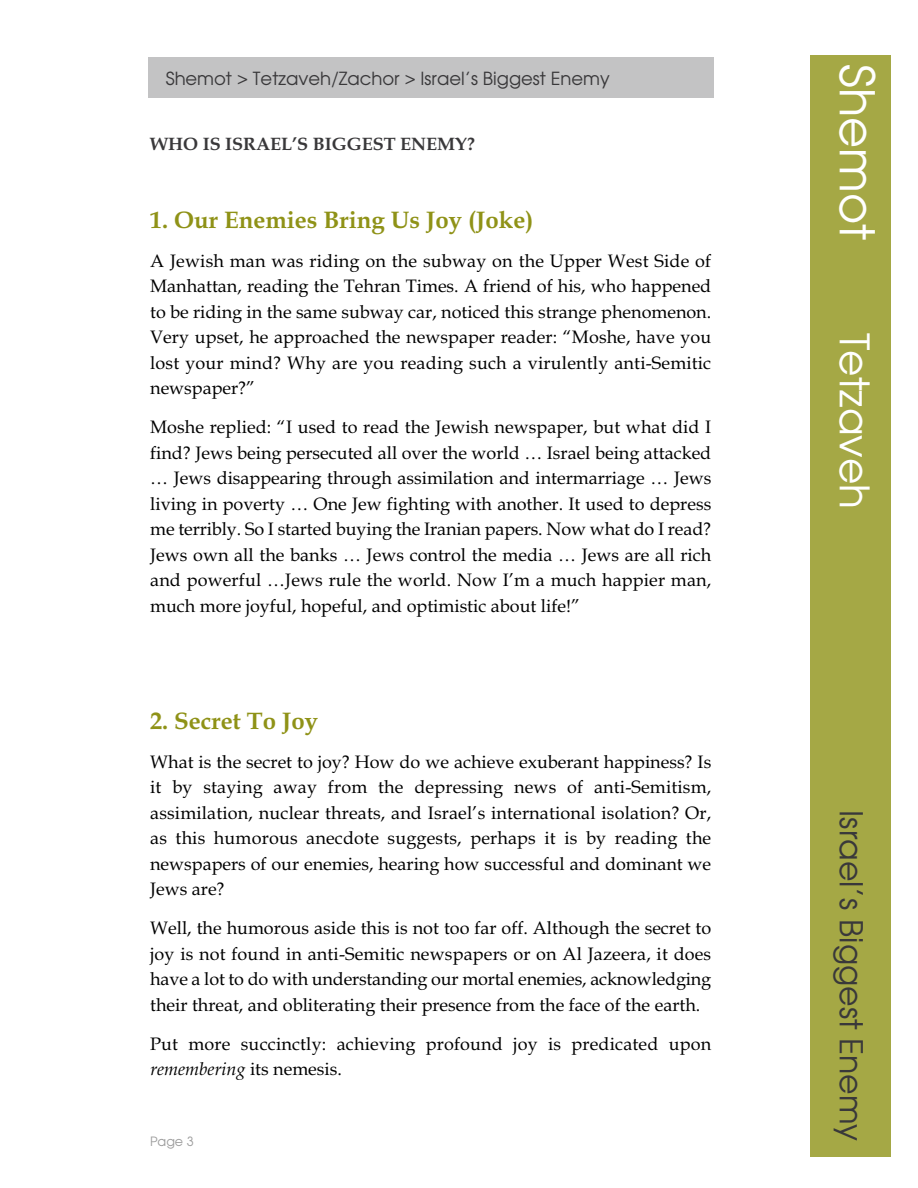
<style>
.page{position:relative;width:918px;height:1188px;background:#fff}
.page>*{position:absolute;margin:0;border:0;box-sizing:border-box;transform-origin:0 0}
.t1{font:47.7px "Avalon Plain";color:#fff}
.t2{font:40.5px "Avalon Plain";color:#fff}
.t3{font:31.5px "Avalon Plain";color:#39383a}
.t4{font:700 24px "Book Antiqua";color:#8f9217}
.t5{font:18px/25.5px "Book Antiqua";color:#000;text-align:justify}
.t6{font:18px "Avalon Plain";color:#39383a}
.t7{font:700 18px "Book Antiqua";color:#39383a}
.t8{font:12.75px "Avalon Plain";color:#9c9c9c}
.s1{font-style:italic}
</style>
<div class="page">
<div style="left:810px;top:55px;width:81px;height:1101px;background:#a5a845"></div>
<div style="left:148px;top:57px;width:566px;height:41px;background:#c3c3c4"></div>
<p class="t6" style="left:166px;top:68px;width:446px">Shemot &gt; Tetzaveh/Zachor &gt; Israel’s Biggest Enemy</p>
<h1 class="t1" style="left:884px;top:64px;width:177px;rotate:90deg">Shemot</h1>
<p class="t7" style="left:150px;top:133px;width:326px">WHO IS ISRAEL’S BIGGEST ENEMY?</p>
<h3 class="t4" style="left:150px;top:205px;width:385px">1. Our Enemies Bring Us Joy (Joke)</h3>
<p class="t5" style="left:150px;top:248px;width:563px">A Jewish man was riding on the subway on the Upper West Side of Manhattan, reading the Tehran Times. A friend of his, who happened to be riding in the same subway car, noticed this strange phenomenon.<br>Very upset, he approached the newspaper reader: “Moshe, have you lost your mind? Why are you reading such a virulently anti-Semitic newspaper?”</p>
<p class="t5" style="left:150px;top:414px;width:563px">Moshe replied: “I used to read the Jewish newspaper, but what did I find? Jews being persecuted all over the world … Israel being attacked … Jews disappearing through assimilation and intermarriage … Jews living in poverty … One Jew fighting with another. It used to depress me terribly. So I started buying the Iranian papers. Now what do I read?<br>Jews own all the banks … Jews control the media … Jews are all rich and powerful …Jews rule the world. Now I’m a much happier man, much more joyful, hopeful, and optimistic about life!”</p>
<h2 class="t2" style="left:878px;top:333px;width:177px;rotate:90deg">Tetzaveh</h2>
<h3 class="t4" style="left:150px;top:706px;width:170px">2. Secret To Joy</h3>
<p class="t5" style="left:150px;top:749px;width:563px">What is the secret to joy? How do we achieve exuberant happiness? Is it by staying away from the depressing news of anti-Semitism, assimilation, nuclear threats, and Israel’s international isolation? Or, as this humorous anecdote suggests, perhaps it is by reading the newspapers of our enemies, hearing how successful and dominant we Jews are?</p>
<p class="t5" style="left:150px;top:915px;width:563px">Well, the humorous aside this is not too far off. Although the secret to joy is not found in anti-Semitic newspapers or on Al Jazeera, it does have a lot to do with understanding our mortal enemies, acknowledging their threat, and obliterating their presence from the face of the earth.</p>
<p class="t5" style="left:150px;top:1031px;width:563px">Put more succinctly: achieving profound joy is predicated upon <span class="s1">remembering</span> its nemesis.</p>
<p class="t8" style="left:150px;top:1134px;width:45px">Page 3</p>
<h3 class="t3" style="left:869px;top:810px;width:333px;rotate:90deg">Israel’s Biggest Enemy</h3>
</div>
